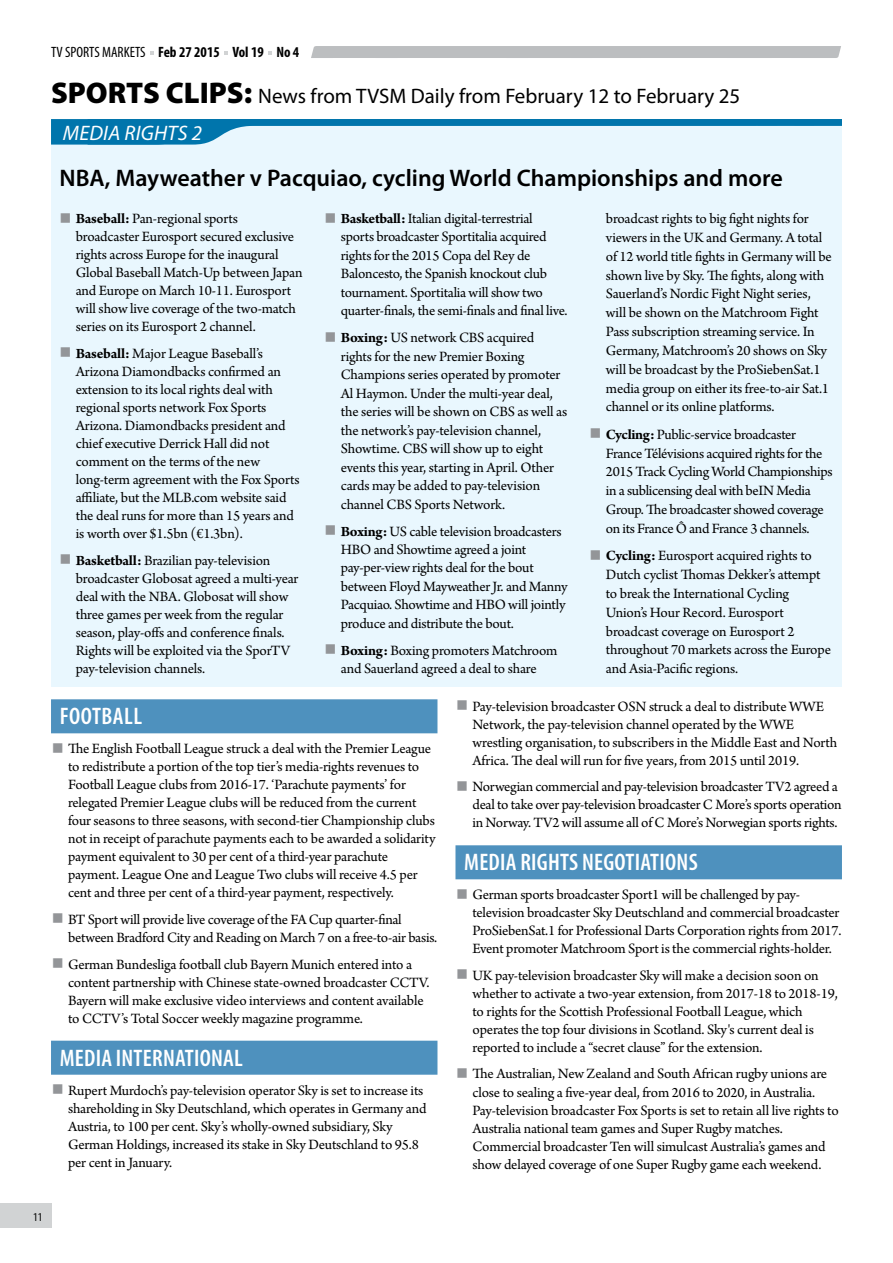
<style>
.page{position:relative;width:893px;height:1263px;background:#fff}
.page>*{position:absolute;margin:0;border:0;box-sizing:border-box;transform-origin:0 0}
.t1{font:600 24px "Myriad Pro";color:#000}
.t2{font:600 condensed 24px "Myriad Pro";letter-spacing:.01em;color:#fff}
.t3{font:21px "Myriad Pro";color:#000}
.t4{font:italic 21px "Myriad Pro";letter-spacing:.01em;color:#fff}
.t5{font:15px/18px "Arno Pro";letter-spacing:-.015em;color:#000}
.t6{font:700 condensed 15px "Myriad Pro";color:#000}
.t7{font:condensed 12px "Myriad Pro";color:#000}
.s1{font-weight:400}
.s2{font-weight:900;font-size:30px}
.s3{font-weight:700;font-size:42px;color:#939598}
.s4{font-weight:700}
</style>
<div class="page">
<div style="left:0;top:1204px;width:51px;height:24px;background:#d1d3d4"></div>
<div style="left:311px;top:46px;width:530px;height:12px;background:#bcbec0"></div>
<div style="left:51px;top:699px;width:386px;height:34px;background:#4e91be"></div>
<div style="left:51px;top:1041px;width:386px;height:34px;background:#4e91be"></div>
<div style="left:455px;top:845px;width:387px;height:34px;background:#4e91be"></div>
<div style="left:51px;top:119px;width:791px;height:567px;background:#e9f7fe"></div>
<svg style="left:51px;top:119px;width:791px;height:26px"></svg>
<p class="t6" style="left:51px;top:43px;width:250px"><span class="s1">TV SPORTS MARKETS</span> Feb 27 2015 Vol 19 No 4</p>
<h2 class="t3" style="left:51px;top:83px;width:691px"><span class="s2">SPORTS CLIPS:</span> News from TVSM Daily from February 12 to February 25</h2>
<h2 class="t4" style="left:63px;top:120px;width:141px">MEDIA RIGHTS 2</h2>
<h1 class="t1" style="left:60px;top:163px;width:725px">NBA, Mayweather v Pacquiao, cycling World Championships and more</h1>
<p class="t5" style="left:76px;top:210px;width:228px;text-indent:-17px"><span class="s3">■</span> <span class="s4">Baseball:</span> Pan-regional sports broadcaster Eurosport secured exclusive rights across Europe for the inaugural Global Baseball Match-Up between Japan and Europe on March 10-11. Eurosport will show live coverage of the two-match series on its Eurosport 2 channel.</p>
<p class="t5" style="left:76px;top:345px;width:225px;text-indent:-17px"><span class="s3">■</span> <span class="s4">Baseball:</span> Major League Baseball’s Arizona Diamondbacks confirmed an extension to its local rights deal with regional sports network Fox Sports Arizona. Diamondbacks president and chief executive Derrick Hall did not comment on the terms of the new long-term agreement with the Fox Sports affiliate, but the MLB.com website said the deal runs for more than 15 years and is worth over $1.5bn (€1.3bn).</p>
<p class="t5" style="left:76px;top:552px;width:224px;text-indent:-17px"><span class="s3">■</span> <span class="s4">Basketball:</span> Brazilian pay-television broadcaster Globosat agreed a multi-year deal with the NBA. Globosat will show three games per week from the regular season, play-offs and conference finals.<br>Rights will be exploited via the SporTV pay-television channels.</p>
<p class="t5" style="left:341px;top:210px;width:228px;line-height:18.5px;text-indent:-17px"><span class="s3">■</span> <span class="s4">Basketball:</span> Italian digital-terrestrial sports broadcaster Sportitalia acquired rights for the 2015 Copa del Rey de Baloncesto, the Spanish knockout club tournament. Sportitalia will show two quarter-finals, the semi-finals and final live.</p>
<p class="t5" style="left:341px;top:329px;width:228px;line-height:18.5px;text-indent:-17px"><span class="s3">■</span> <span class="s4">Boxing:</span> US network CBS acquired rights for the new Premier Boxing Champions series operated by promoter Al Haymon. Under the multi-year deal, the series will be shown on CBS as well as the network’s pay-television channel, Showtime. CBS will show up to eight events this year, starting in April. Other cards may be added to pay-television channel CBS Sports Network.</p>
<p class="t5" style="left:341px;top:523px;width:228px;line-height:18.5px;text-indent:-17px"><span class="s3">■</span> <span class="s4">Boxing:</span> US cable television broadcasters HBO and Showtime agreed a joint pay-per-view rights deal for the bout between Floyd Mayweather Jr. and Manny Pacquiao. Showtime and HBO will jointly produce and distribute the bout.</p>
<p class="t5" style="left:324px;top:642px;width:235px;line-height:18.5px;text-align:center"><span class="s3">■</span> <span class="s4">Boxing:</span> Boxing promoters Matchroom and Sauerland agreed a deal to share</p>
<p class="t5" style="left:606px;top:210px;width:227px;line-height:18.9px">broadcast rights to big fight nights for viewers in the UK and Germany. A total of 12 world title fights in Germany will be shown live by Sky. The fights, along with Sauerland’s Nordic Fight Night series, will be shown on the Matchroom Fight Pass subscription streaming service. In Germany, Matchroom’s 20 shows on Sky will be broadcast by the ProSiebenSat.1 media group on either its free-to-air Sat.1 channel or its online platforms.</p>
<p class="t5" style="left:606px;top:426px;width:228px;line-height:18.9px;text-indent:-17px"><span class="s3">■</span> <span class="s4">Cycling:</span> Public-service broadcaster France Télévisions acquired rights for the 2015 Track Cycling World Championships in a sublicensing deal with beIN Media Group. The broadcaster showed coverage on its France Ô and France 3 channels.</p>
<p class="t5" style="left:606px;top:547px;width:227px;line-height:18.9px;text-indent:-17px"><span class="s3">■</span> <span class="s4">Cycling:</span> Eurosport acquired rights to Dutch cyclist Thomas Dekker’s attempt to break the International Cycling Union’s Hour Record. Eurosport broadcast coverage on Eurosport 2 throughout 70 markets across the Europe and Asia-Pacific regions.</p>
<h1 class="t2" style="left:60px;top:702px;width:84px">FOOTBALL</h1>
<p class="t5" style="left:68px;top:741px;width:369px;text-indent:-17px"><span class="s3">■</span> The English Football League struck a deal with the Premier League to redistribute a portion of the top tier’s media-rights revenues to Football League clubs from 2016-17. ‘Parachute payments’ for relegated Premier League clubs will be reduced from the current four seasons to three seasons, with second-tier Championship clubs not in receipt of parachute payments each to be awarded a solidarity payment equivalent to 30 per cent of a third-year parachute payment. League One and League Two clubs will receive 4.5 per cent and three per cent of a third-year payment, respectively.</p>
<p class="t5" style="left:68px;top:911px;width:371px;text-indent:-17px"><span class="s3">■</span> BT Sport will provide live coverage of the FA Cup quarter-final between Bradford City and Reading on March 7 on a free-to-air basis.</p>
<p class="t5" style="left:68px;top:956px;width:363px;text-indent:-17px"><span class="s3">■</span> German Bundesliga football club Bayern Munich entered into a content partnership with Chinese state-owned broadcaster CCTV.<br>Bayern will make exclusive video interviews and content available to CCTV’s Total Soccer weekly magazine programme.</p>
<h1 class="t2" style="left:60px;top:1043px;width:185px">MEDIA INTERNATIONAL</h1>
<p class="t5" style="left:68px;top:1082px;width:360px;text-indent:-17px"><span class="s3">■</span> Rupert Murdoch’s pay-television operator Sky is set to increase its shareholding in Sky Deutschland, which operates in Germany and Austria, to 100 per cent. Sky’s wholly-owned subsidiary, Sky German Holdings, increased its stake in Sky Deutschland to 95.8 per cent in January.</p>
<p class="t5" style="left:472px;top:698px;width:366px;text-indent:-17px"><span class="s3">■</span> Pay-television broadcaster OSN struck a deal to distribute WWE Network, the pay-television channel operated by the WWE wrestling organisation, to subscribers in the Middle East and North Africa. The deal will run for five years, from 2015 until 2019.</p>
<p class="t5" style="left:472px;top:778px;width:371px;text-indent:-17px"><span class="s3">■</span> Norwegian commercial and pay-television broadcaster TV2 agreed a deal to take over pay-television broadcaster C More’s sports operation in Norway. TV2 will assume all of C More’s Norwegian sports rights.</p>
<h1 class="t2" style="left:464px;top:848px;width:235px">MEDIA RIGHTS NEGOTIATIONS</h1>
<p class="t5" style="left:472px;top:887px;width:370px;text-indent:-17px"><span class="s3">■</span> German sports broadcaster Sport1 will be challenged by pay&shy;television broadcaster Sky Deutschland and commercial broadcaster ProSiebenSat.1 for Professional Darts Corporation rights from 2017.<br>Event promoter Matchroom Sport is the commercial rights-holder.</p>
<p class="t5" style="left:472px;top:967px;width:367px;text-indent:-17px"><span class="s3">■</span> UK pay-television broadcaster Sky will make a decision soon on whether to activate a two-year extension, from 2017-18 to 2018-19, to rights for the Scottish Professional Football League, which operates the top four divisions in Scotland. Sky's current deal is reported to include a “secret clause” for the extension.</p>
<p class="t5" style="left:472px;top:1066px;width:368px;text-indent:-17px"><span class="s3">■</span> The Australian, New Zealand and South African rugby unions are close to sealing a five-year deal, from 2016 to 2020, in Australia.<br>Pay-television broadcaster Fox Sports is set to retain all live rights to Australia national team games and Super Rugby matches.<br>Commercial broadcaster Ten will simulcast Australia’s games and show delayed coverage of one Super Rugby game each weekend.</p>
<p class="t7" style="left:33px;top:1209px;width:11px">11</p>
</div>
